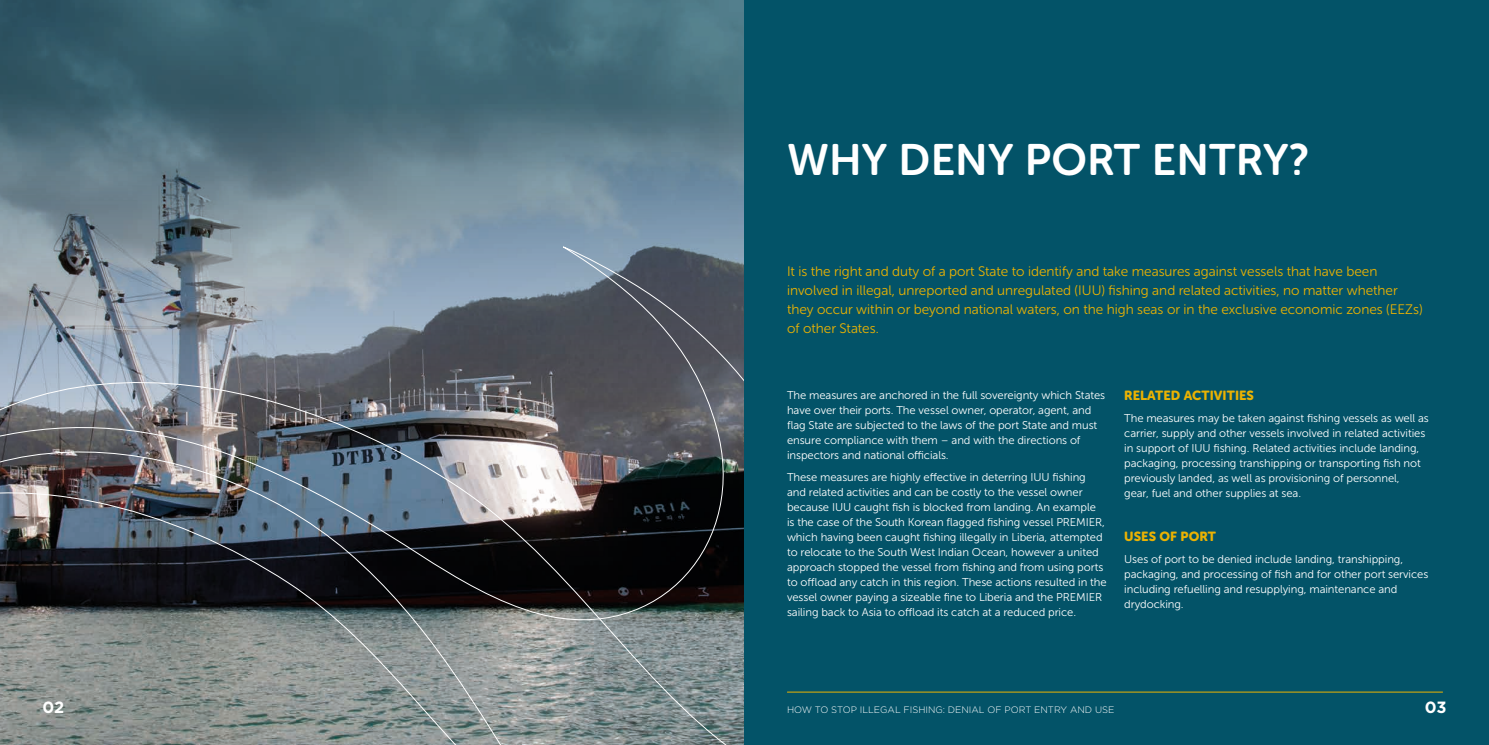
<style>
.page{position:relative;width:1489px;height:745px;background:#fff}
.page>*{position:absolute;margin:0;border:0;box-sizing:border-box;transform-origin:0 0}
.t1{font:43.75px "Museo Sans Rounded 700";letter-spacing:.005em;color:#fff}
.t2{font:700 16.25px "Gotham";color:#fff}
.t3{font:13.75px/18.8px "Museo Sans Rounded 300";color:#ebb202}
.t4{font:13.12px "Museo Sans Rounded 900";letter-spacing:.005em;color:#ebb202}
.t5{font:11.25px/15px "Museo Sans 300";letter-spacing:-.01em;color:#fff}
.t6{font:300 9.38px "Gotham";color:#fff}
</style>
<div class="page">
<svg style="left:0;top:0;width:744px;height:242px;background:#557582"></svg>
<img style="left:0;top:242px;width:744px;height:502px">
<div style="left:744px;top:0;width:744px;height:744px;background:#035368"></div>
<hr style="left:787px;top:691px;width:655px;height:1px;background:#ebb202">
<h2 class="t2" style="left:43px;top:696px;width:23px">02</h2>
<h1 class="t1" style="left:787px;top:135px;width:524px">WHY DENY PORT ENTRY?</h1>
<p class="t3" style="left:787px;top:262px;width:637px">It is the right and duty of a port State to identify and take measures against vessels that have been involved in illegal, unreported and unregulated (IUU) fishing and related activities, no matter whether they occur within or beyond national waters, on the high seas or in the exclusive economic zones (EEZs) of other States.</p>
<p class="t5" style="left:787px;top:387px;width:319px">The measures are anchored in the full sovereignty which States have over their ports. The vessel owner, operator, agent, and flag State are subjected to the laws of the port State and must ensure compliance with them – and with the directions of inspectors and national officials.</p>
<p class="t5" style="left:787px;top:469px;width:321px">These measures are highly effective in deterring IUU fishing and related activities and can be costly to the vessel owner because IUU caught fish is blocked from landing. An example<br>is the case of the South Korean flagged fishing vessel PREMIER, which having been caught fishing illegally in Liberia, attempted to relocate to the South West Indian Ocean, however a united approach stopped the vessel from fishing and from using ports to offload any catch in this region. These actions resulted in the vessel owner paying a sizeable fine to Liberia and the PREMIER sailing back to Asia to offload its catch at a reduced price.</p>
<p class="t4" style="left:1124px;top:388px;width:131px">RELATED ACTIVITIES</p>
<p class="t5" style="left:1124px;top:410px;width:306px">The measures may be taken against fishing vessels as well as carrier, supply and other vessels involved in related activities in support of IUU fishing. Related activities include landing, packaging, processing transhipping or transporting fish not previously landed, as well as provisioning of personnel,<br>gear, fuel and other supplies at sea.</p>
<p class="t4" style="left:1124px;top:528px;width:93px">USES OF PORT</p>
<p class="t5" style="left:1124px;top:551px;width:305px">Uses of port to be denied include landing, transhipping, packaging, and processing of fish and for other port services including refuelling and resupplying, maintenance and drydocking.</p>
<p class="t6" style="left:787px;top:703px;width:329px">HOW TO STOP ILLEGAL FISHING: DENIAL OF PORT ENTRY AND USE</p>
<h2 class="t2" style="left:1424px;top:696px;width:23px">03</h2>
</div>
